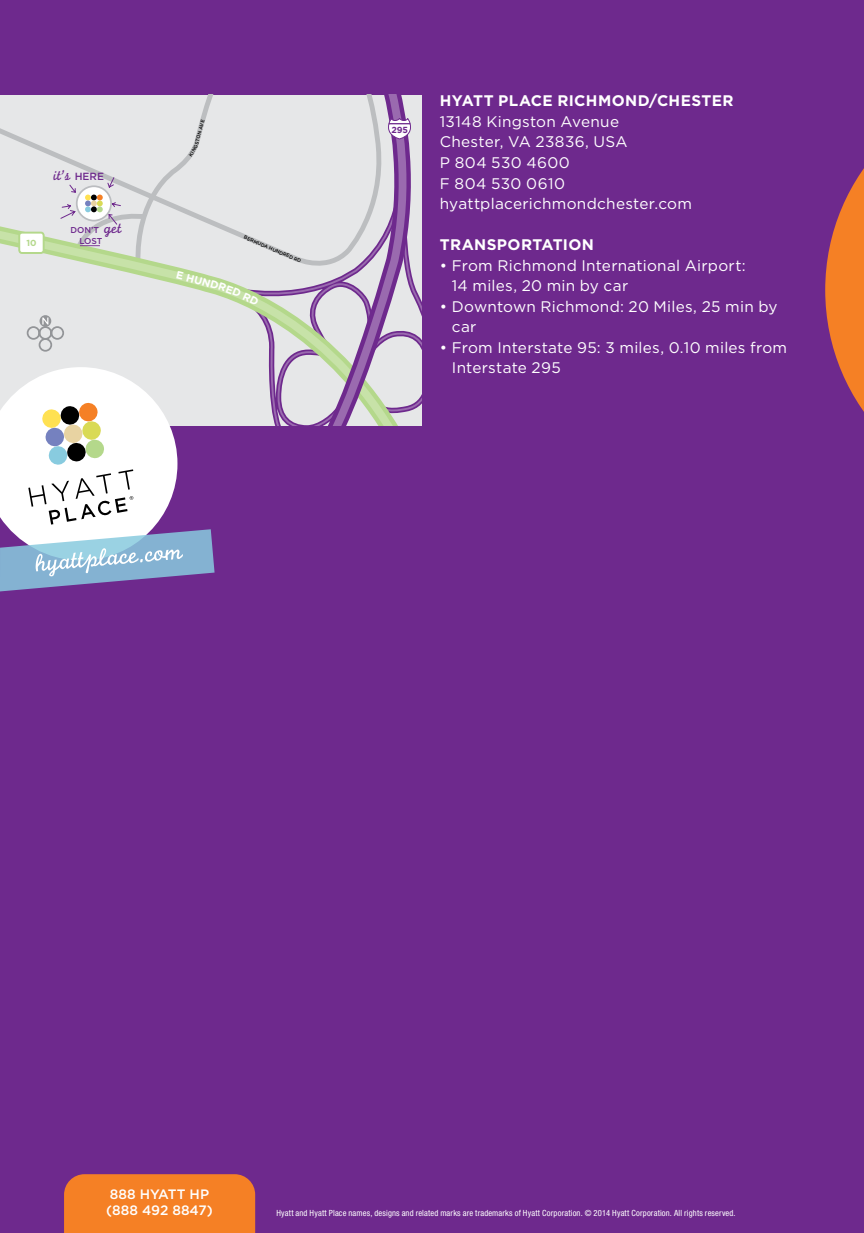
<style>
.page{position:relative;width:864px;height:1233px;background:#6e298d}
.page>*{position:absolute;margin:0;border:0;box-sizing:border-box;transform-origin:0 0}
.t1{font:15.4px/20.6px "Gotham";letter-spacing:.02em;color:#fff}
.t2{font:700 15.4px "Gotham";letter-spacing:.025em;color:#fff}
.t3{font:14.8px "Monoline Script";color:#6e298d}
.t4{font:500 13.6px/16.4px "Gotham";color:#fff}
.t5{font:700 8.8px "Gotham";color:#6e298d}
.t6{font:700 8.8px "Gotham";color:#b4d88b}
.t7{font:condensed 8.6px "Helvetica Neue";letter-spacing:.02em;color:#fff}
.t8{font:500 8.6px/10.6px "Gotham";letter-spacing:-.005em;color:#6e298d}
.t9{font:500 4.8px "Gotham";color:#000}
.s1{font-family:"Gotham";font-weight:500;font-size:10.4px}
.s2{font-size:8.8px}
.s3{font-family:"Monoline Script";font-weight:400;font-size:15.8px}
</style>
<div class="page">
<div style="left:259px;top:95px;width:52px;height:121px;background:#e6e7e8"></div>
<svg style="left:259px;top:225px;width:52px;height:201px;background:#d2cdd4"></svg>
<svg style="left:311px;top:95px;width:111px;height:331px;background:#cec3d3"></svg>
<svg style="left:825px;top:168px;width:39px;height:244px"></svg>
<svg style="left:294px;top:257px;width:7px;height:5px"></svg>
<svg style="left:0;top:94px;width:259px;height:1139px"></svg>
<p class="t6" style="left:26px;top:238px;width:12px">10</p>
<p class="t3" style="left:53px;top:167px;width:52px">it’s <span class="s1">HERE</span></p>
<p class="t8" style="left:79px;top:224px;width:44px;text-indent:-9px">DON<span class="s2">’</span>T <span class="s3">get<br></span>LOST</p>
<p class="t9" style="left:245px;top:234px;width:54px;rotate:23deg">BERMUDA HUNDRED</p>
<p class="t5" style="left:391px;top:124px;width:18px">295</p>
<p class="t2" style="left:440px;top:92px;width:295px">HYATT PLACE RICHMOND/CHESTER</p>
<p class="t1" style="left:440px;top:111px;width:254px">13148 Kingston Avenue<br>Chester, VA 23836, USA<br>P 804 530 4600<br>F 804 530 0610 hyattplacerichmondchester.com</p>
<p class="t2" style="left:440px;top:236px;width:156px">TRANSPORTATION</p>
<p class="t1" style="left:452px;top:255px;width:295px;text-indent:-12px">• From Richmond International Airport:<br>14 miles, 20 min by car</p>
<p class="t1" style="left:452px;top:296px;width:327px;text-indent:-12px">• Downtown Richmond: 20 Miles, 25 min by car</p>
<p class="t1" style="left:452px;top:337px;width:337px;text-indent:-12px">• From Interstate 95: 3 miles, 0.10 miles from<br>Interstate 295</p>
<p class="t4" style="left:106px;top:1186px;width:108px">888 HYATT HP (888 492 8847)</p>
<p class="t7" style="left:276px;top:1208px;width:461px">Hyatt and Hyatt Place names, designs and related marks are trademarks of Hyatt Corporation. © 2014 Hyatt Corporation. All rights reserved.</p>
</div>
